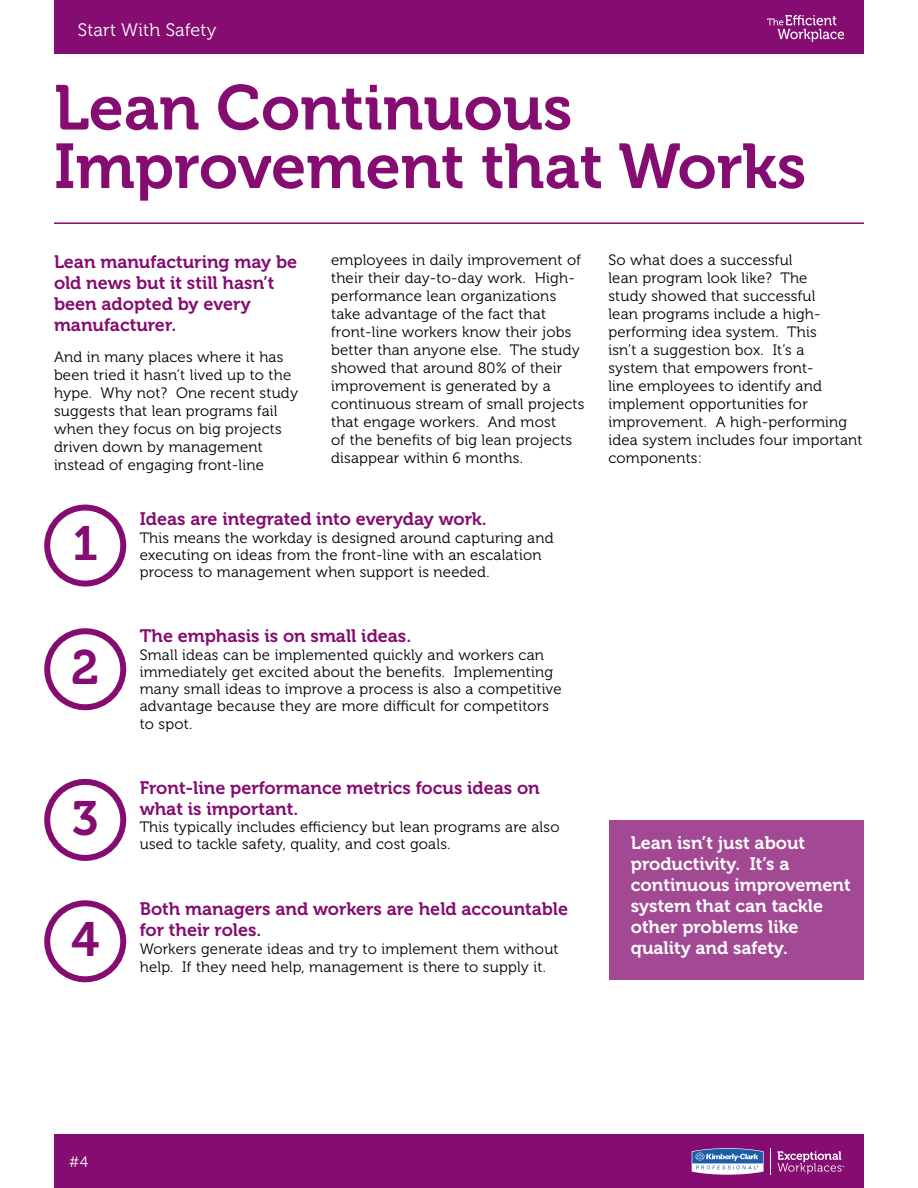
<style>
.page{position:relative;width:918px;height:1188px;background:#fff}
.page>*{position:absolute;margin:0;border:0;box-sizing:border-box;transform-origin:0 0}
.t1{font:63px/58.5px "Museo 700";color:#850c70}
.t2{font:48px "Museo 700";color:#850c70}
.t3{font:18px/21px "Museo 700";color:#850c70}
.t4{font:18px/21px "Museo 700";color:#fff}
.t5{font:18px "Museo 300";letter-spacing:.015em;color:#fff}
.t6{font:15px/18px "Museo 300";letter-spacing:.015em;color:#000}
.t7{font:15px "Museo 300";color:#fff}
</style>
<div class="page">
<div style="left:54px;top:1134px;width:810px;height:54px;background:#850c70"></div>
<svg style="left:692px;top:1148px;width:72px;height:27px;background:#8ea0cc"></svg>
<svg style="left:777px;top:1151px;width:67px;height:23px"></svg>
<div style="left:54px;top:0;width:810px;height:54px;background:#850c70"></div>
<svg style="left:767px;top:15px;width:77px;height:27px"></svg>
<hr style="left:54px;top:222px;width:810px;height:2px;background:#850c70">
<div style="left:44px;top:505px;width:82px;height:82px;border:6px solid #850c70;border-radius:50%"></div>
<div style="left:44px;top:628px;width:82px;height:82px;border:6px solid #850c70;border-radius:50%"></div>
<div style="left:44px;top:779px;width:82px;height:82px;border:6px solid #850c70;border-radius:50%"></div>
<div style="left:44px;top:900px;width:82px;height:82px;border:6px solid #850c70;border-radius:50%"></div>
<div style="left:610px;top:820px;width:254px;height:160px;background:#a34994"></div>
<p class="t5" style="left:78px;top:20px;width:140px">Start With Safety</p>
<h1 class="t1" style="left:54px;top:79px;width:754px">Lean Continuous<br>Improvement that Works</h1>
<p class="t3" style="left:54px;top:251px;width:245px">Lean manufacturing may be old news but it still hasn’t been adopted by every manufacturer.</p>
<p class="t6" style="left:54px;top:348px;width:246px">And in many places where it has been tried it hasn’t lived up to the hype. Why not? One recent study suggests that lean programs fail when they focus on big projects driven down by management instead of engaging front-line</p>
<p class="t6" style="left:331px;top:252px;width:255px">employees in daily improvement of their their day-to-day work. High&shy;performance lean organizations take advantage of the fact that front-line workers know their jobs better than anyone else. The study showed that around 80% of their improvement is generated by a continuous stream of small projects that engage workers. And most<br>of the benefits of big lean projects disappear within 6 months.</p>
<p class="t6" style="left:608px;top:252px;width:256px">So what does a successful<br>lean program look like? The<br>study showed that successful<br>lean programs include a high&shy;performing idea system. This<br>isn’t a suggestion box. It’s a<br>system that empowers front-<br>line employees to identify and implement opportunities for improvement. A high-performing idea system includes four important components:</p>
<h2 class="t2" style="left:72px;top:517px;width:27px">1</h2>
<h2 class="t2" style="left:71px;top:641px;width:29px">2</h2>
<h2 class="t2" style="left:72px;top:791px;width:28px">3</h2>
<h2 class="t2" style="left:71px;top:913px;width:30px">4</h2>
<p class="t3" style="left:140px;top:509px;width:348px">Ideas are integrated into everyday work.</p>
<p class="t6" style="left:140px;top:529px;width:415px;line-height:17.2px">This means the workday is designed around capturing and executing on ideas from the front-line with an escalation process to management when support is needed.</p>
<p class="t3" style="left:140px;top:626px;width:273px">The emphasis is on small ideas.</p>
<p class="t6" style="left:140px;top:646px;width:423px;line-height:17.2px">Small ideas can be implemented quickly and workers can immediately get excited about the benefits. Implementing many small ideas to improve a process is also a competitive advantage because they are more difficult for competitors to spot.</p>
<p class="t3" style="left:140px;top:777px;width:402px">Front-line performance metrics focus ideas on what is important.</p>
<p class="t6" style="left:140px;top:819px;width:421px;line-height:17.2px">This typically includes efficiency but lean programs are also used to tackle safety, quality, and cost goals.</p>
<p class="t3" style="left:140px;top:898px;width:430px">Both managers and workers are held accountable for their roles.</p>
<p class="t6" style="left:140px;top:940px;width:420px">Workers generate ideas and try to implement them without help. If they need help, management is there to supply it.</p>
<p class="t4" style="left:631px;top:833px;width:221px">Lean isn’t just about productivity. It’s a continuous improvement system that can tackle other problems like quality and safety.</p>
<p class="t7" style="left:69px;top:1153px;width:21px">#4</p>
</div>
